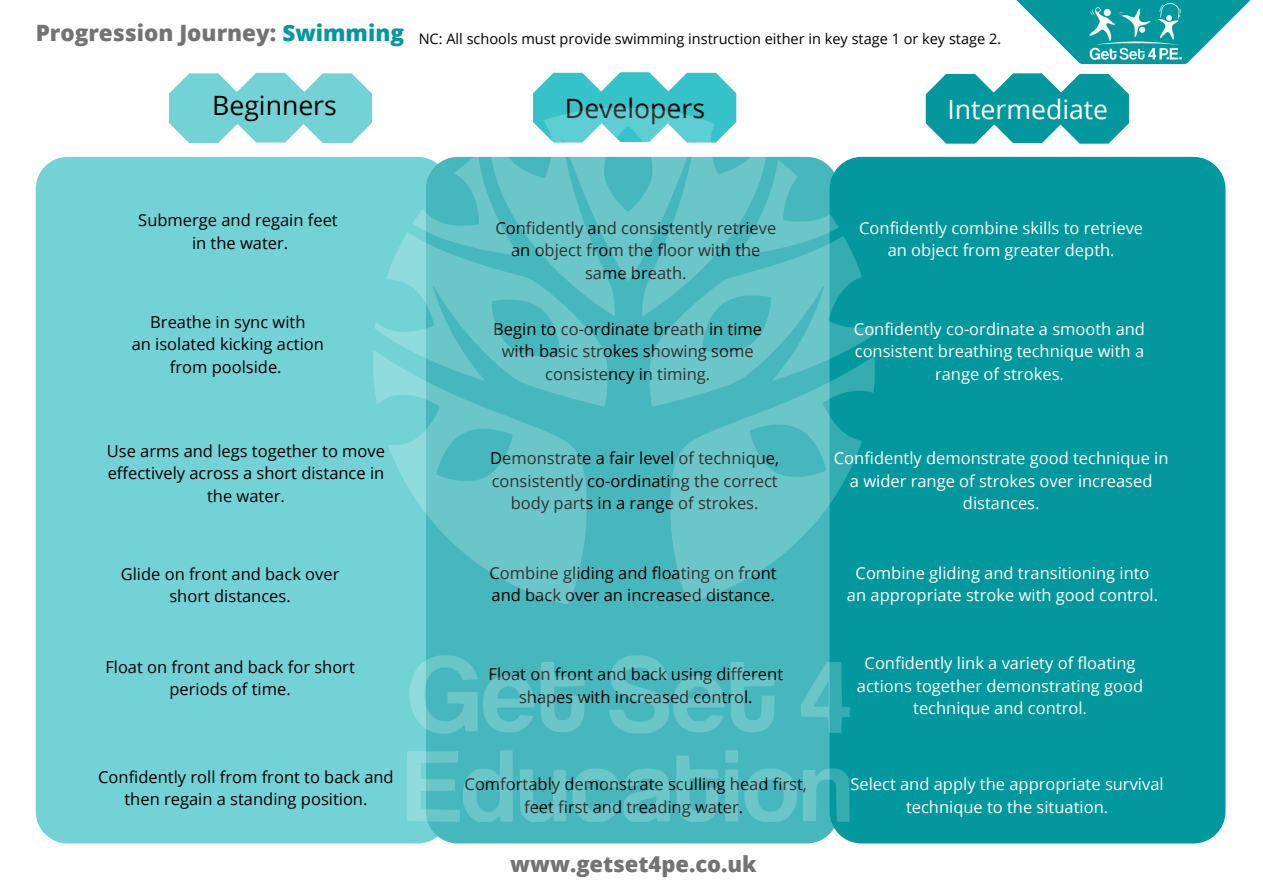
<style>
.page{position:relative;width:1263px;height:894px;background:#fff}
.page>*{position:absolute;margin:0;border:0;box-sizing:border-box;transform-origin:0 0}
.t1{font:26.55px "Open Sans";color:#000}
.t2{font:26.55px "Open Sans";color:#fff}
.t3{font:800 22.5px "Open Sans";color:#737373}
.t4{font:800 21.9px "Open Sans";color:#737373}
.t5{font:16.5px/22.5px "Open Sans";color:#000;text-align:center}
.t6{font:16.5px/22.5px "Open Sans";color:#fff;text-align:center}
.t7{font:14.55px "Open Sans";color:#000}
.s1{color:#03989e}
</style>
<div class="page">
<div style="left:36px;top:157px;width:414px;height:686px;background:#73d2d6;border-radius:32px"></div>
<div style="left:426px;top:157px;width:413px;height:686px;background:#46b8bd;border-radius:32px"></div>
<div style="left:830px;top:157px;width:395px;height:686px;background:#03989e;border-radius:32px"></div>
<svg style="left:1016px;top:0;width:235px;height:64px"></svg>
<img style="left:1080px;top:0;width:108px;height:64px">
<svg style="left:169px;top:73px;width:203px;height:70px"></svg>
<svg style="left:533px;top:72px;width:203px;height:33px"></svg>
<svg style="left:926px;top:73px;width:203px;height:71px"></svg>
<img style="left:373px;top:105px;width:503px;height:717px">
<p class="t3" style="left:36px;top:17px;width:370px">Progression Journey: <span class="s1">Swimming</span></p>
<p class="t7" style="left:419px;top:28px;width:584px">NC: All schools must provide swimming instruction either in key stage 1 or key stage 2.</p>
<p class="t1" style="left:212px;top:87px;width:126px">Beginners</p>
<p class="t1" style="left:565px;top:90px;width:142px">Developers</p>
<p class="t2" style="left:947px;top:91px;width:162px">Intermediate</p>
<p class="t5" style="left:138px;top:209px;width:201px">Submerge and regain feet</p>
<p class="t5" style="left:192px;top:231px;width:98px">in the water.</p>
<p class="t5" style="left:150px;top:310px;width:157px">Breathe in sync with</p>
<p class="t5" style="left:132px;top:332px;width:194px">an isolated kicking action from poolside.</p>
<p class="t5" style="left:495px;top:216px;width:282px">Confidently and consistently retrieve an object from the floor with the same breath.</p>
<p class="t5" style="left:493px;top:317px;width:270px">Begin to co-ordinate breath in time with basic strokes showing some consistency in timing.</p>
<p class="t5" style="left:107px;top:439px;width:280px">Use arms and legs together to move effectively across a short distance in the water.</p>
<p class="t5" style="left:490px;top:446px;width:290px">Demonstrate a fair level of technique, consistently co-ordinating the correct body parts in a range of strokes.</p>
<p class="t5" style="left:121px;top:562px;width:220px">Glide on front and back over short distances.</p>
<p class="t5" style="left:105px;top:655px;width:251px">Float on front and back for short periods of time.</p>
<p class="t5" style="left:98px;top:765px;width:297px">Confidently roll from front to back and then regain a standing position.</p>
<p class="t5" style="left:490px;top:561px;width:289px;text-align:left">Combine gliding and floating on front and back over an increased distance.</p>
<p class="t5" style="left:488px;top:662px;width:296px">Float on front and back using different shapes with increased control.</p>
<p class="t5" style="left:465px;top:772px;width:344px">Comfortably demonstrate sculling head first, feet first and treading water.</p>
<p class="t4" style="left:510px;top:848px;width:248px">www.getset4pe.co.uk</p>
<p class="t6" style="left:859px;top:216px;width:285px">Confidently combine skills to retrieve an object from greater depth.</p>
<p class="t6" style="left:854px;top:317px;width:293px">Confidently co-ordinate a smooth and consistent breathing technique with a range of strokes.</p>
<p class="t6" style="left:834px;top:446px;width:336px">Confidently demonstrate good technique in a wider range of strokes over increased distances.</p>
<p class="t6" style="left:847px;top:561px;width:313px">Combine gliding and transitioning into an appropriate stroke with good control.</p>
<p class="t6" style="left:857px;top:651px;width:288px">Confidently link a variety of floating actions together demonstrating good technique and control.</p>
<p class="t6" style="left:850px;top:772px;width:315px">Select and apply the appropriate survival technique to the situation.</p>
</div>
